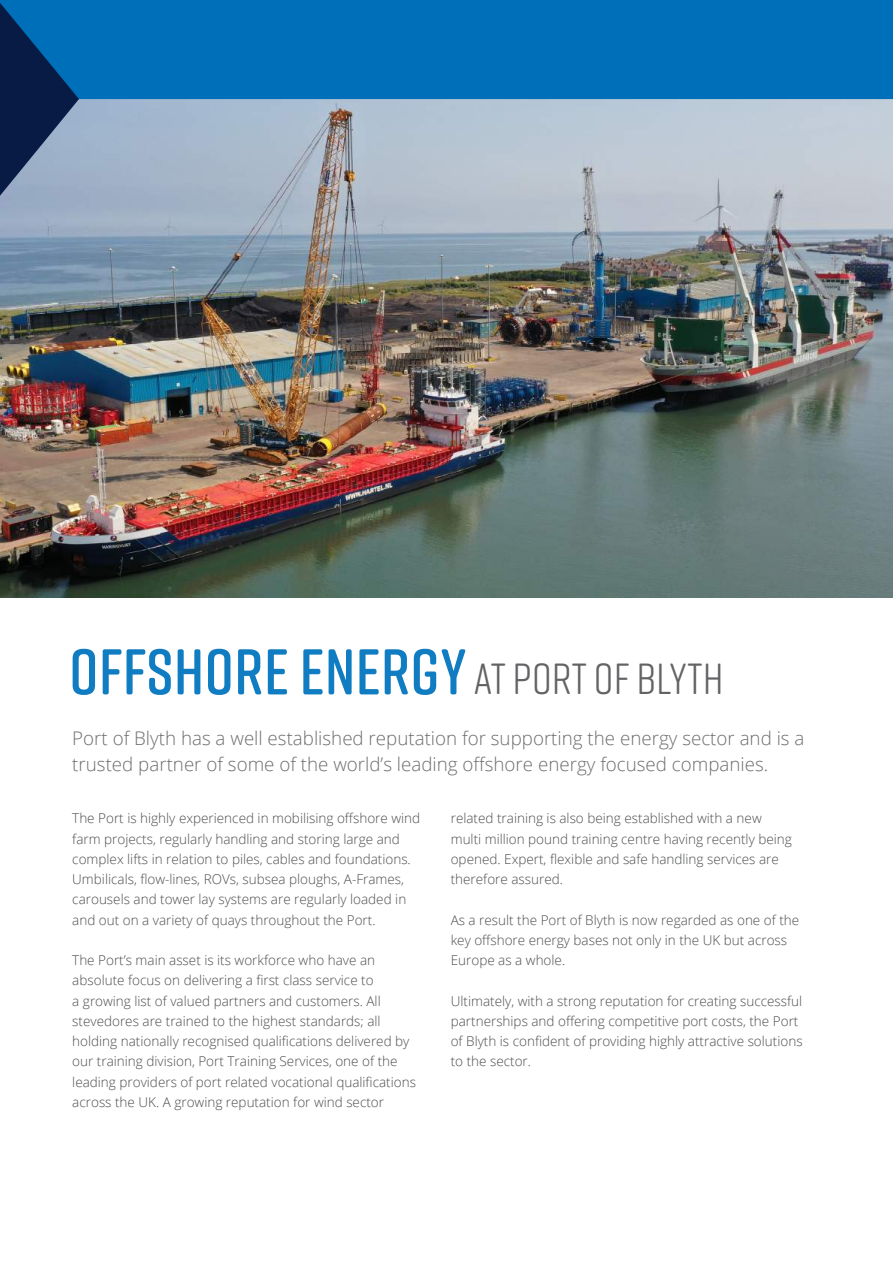
<style>
.page{position:relative;width:893px;height:1263px;background:#fff}
.page>*{position:absolute;margin:0;border:0;box-sizing:border-box;transform-origin:0 0}
.t1{font:600 64.5px "Rift Soft";letter-spacing:.01em;color:#107cc1}
.t2{font:300 18.75px/26.2px "Open Sans";color:#6c6d70}
.t3{font:300 13.5px/20.2px "Open Sans";color:#4b4c4d}
.s1{font-weight:400;font-size:43.5px;color:#636366}
</style>
<div class="page">
<img style="left:0;top:99px;width:893px;height:498px">
<div style="left:0;top:0;width:893px;height:99px;background:#006fba"></div>
<svg style="left:0;top:3px;width:79px;height:193px;background:#2a5582"></svg>
<h1 class="t1" style="left:69px;top:626px;width:655px">OFFSHORE ENERGY <span class="s1">AT PORT OF BLYTH</span></h1>
<h2 class="t2" style="left:72px;top:724px;width:734px">Port of Blyth has a well established reputation for supporting the energy sector and is a trusted partner of some of the world’s leading offshore energy focused companies.</h2>
<p class="t3" style="left:72px;top:808px;width:349px">The Port is highly experienced in mobilising offshore wind farm projects, regularly handling and storing large and complex lifts in relation to piles, cables and foundations.<br>Umbilicals, flow-lines, ROVs, subsea ploughs, A-Frames, carousels and tower lay systems are regularly loaded in and out on a variety of quays throughout the Port.</p>
<p class="t3" style="left:72px;top:950px;width:345px">The Port’s main asset is its workforce who have an absolute focus on delivering a first class service to<br>a growing list of valued partners and customers. All stevedores are trained to the highest standards; all holding nationally recognised qualifications delivered by our training division, Port Training Services, one of the leading providers of port related vocational qualifications across the UK. A growing reputation for wind sector</p>
<p class="t3" style="left:451px;top:808px;width:343px">related training is also being established with a new multi million pound training centre having recently being opened. Expert, flexible and safe handling services are therefore assured.</p>
<p class="t3" style="left:451px;top:909px;width:350px">As a result the Port of Blyth is now regarded as one of the key offshore energy bases not only in the UK but across<br>Europe as a whole.</p>
<p class="t3" style="left:451px;top:990px;width:353px">Ultimately, with a strong reputation for creating successful partnerships and offering competitive port costs, the Port of Blyth is confident of providing highly attractive solutions to the sector.</p>
</div>
